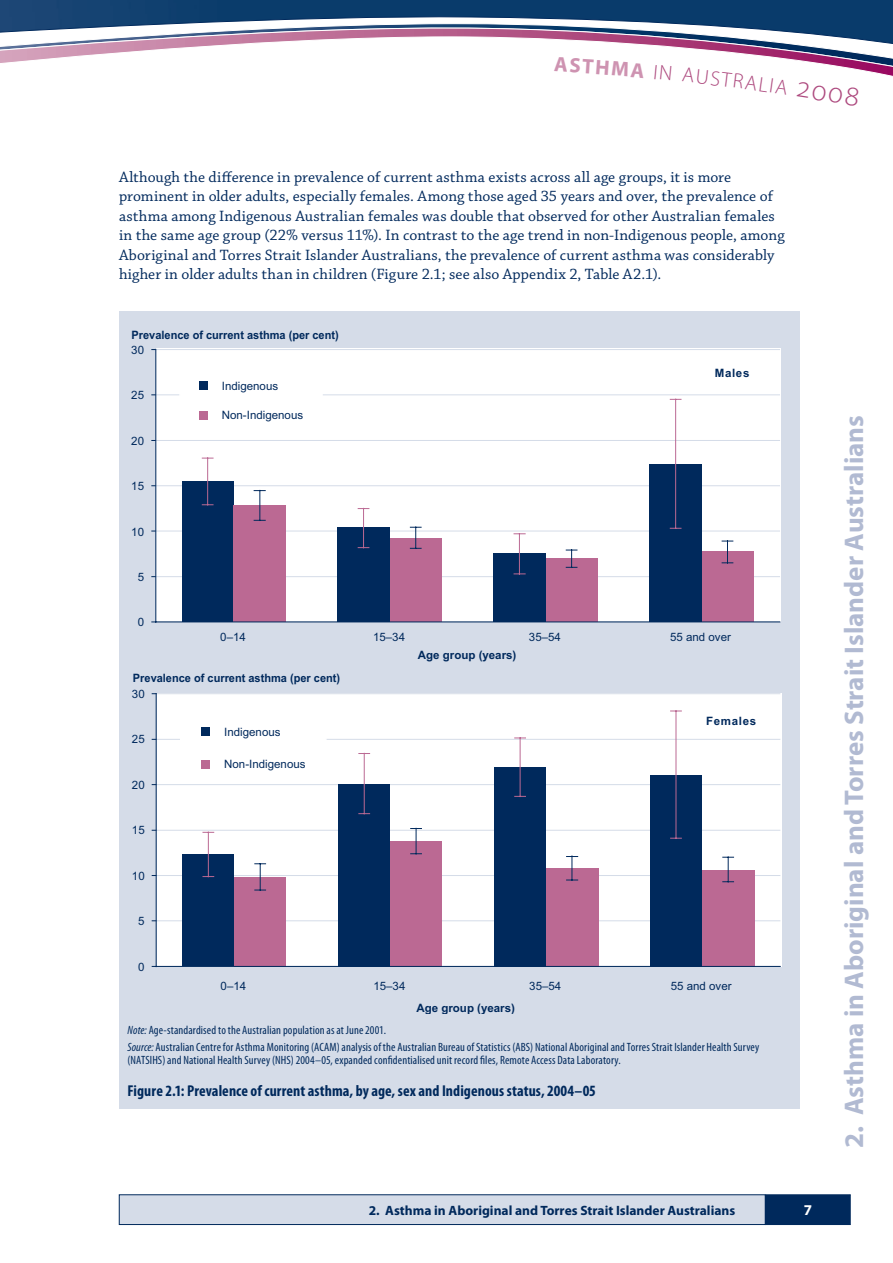
<style>
.page{position:relative;width:893px;height:1263px;background:#fff}
.page>*{position:absolute;margin:0;border:0;box-sizing:border-box;transform-origin:0 0}
.t1{font:700 27px "Myriad Pro";color:#b1bad2}
.t2{font:300 21px "Myriad Pro";color:#ad497e}
.t3{font:15.75px/19.5px "Chaparral Pro";letter-spacing:.005em;color:#00295c}
.t4{font:700 condensed 15.75px "Myriad Pro";letter-spacing:.005em;color:#00295c}
.t5{font:700 15px "Myriad Pro";color:#fff}
.t6{font:700 13.5px "Myriad Pro";color:#00295c}
.t7{font:condensed 12px/17px "Myriad Pro";letter-spacing:.01em;color:#00295c}
.t8{font:11.55px "Arial";color:#00295c}
.t9{font:700 11.55px "Arial";color:#00295c;scale:.96 1}
.t10{font:700 11.55px "Arial";color:#00295c}
.t11{font:700 11.55px "Arial";letter-spacing:.055em;color:#00295c}
.s1{font-style:italic}
</style>
<div class="page">
<img style="left:0;top:0;width:893px;height:14px">
<div style="left:119px;top:1195px;width:646px;height:29px;background:#d5dce8"></div>
<div style="left:119px;top:1194px;width:646px;height:31px;border:1px solid #00295c"></div>
<div style="left:766px;top:1195px;width:84px;height:29px;background:#00295c"></div>
<div style="left:765px;top:1194px;width:85px;height:31px;border:1px solid #00295c"></div>
<div style="left:119px;top:312px;width:680px;height:797px;background:#d5dce8"></div>
<div style="left:157px;top:693px;width:624px;height:273px;background:#fff"></div>
<div style="left:156px;top:349px;width:624px;height:273px;background:#fff"></div>
<hr style="left:156px;top:693px;width:624px;height:1px;background:#d5dce8">
<hr style="left:156px;top:739px;width:624px;height:1px;background:#d5dce8">
<hr style="left:156px;top:784px;width:624px;height:1px;background:#d5dce8">
<hr style="left:156px;top:830px;width:624px;height:1px;background:#d5dce8">
<hr style="left:156px;top:875px;width:624px;height:1px;background:#d5dce8">
<hr style="left:156px;top:920px;width:624px;height:1px;background:#d5dce8">
<div style="left:182px;top:854px;width:52px;height:112px;background:#00295c"></div>
<div style="left:234px;top:877px;width:52px;height:89px;background:#bb6993"></div>
<div style="left:338px;top:783px;width:52px;height:183px;background:#00295c"></div>
<div style="left:390px;top:841px;width:52px;height:125px;background:#bb6993"></div>
<div style="left:494px;top:767px;width:52px;height:199px;background:#00295c"></div>
<div style="left:546px;top:868px;width:52px;height:98px;background:#bb6993"></div>
<div style="left:650px;top:775px;width:52px;height:191px;background:#00295c"></div>
<div style="left:702px;top:870px;width:52px;height:96px;background:#bb6993"></div>
<hr style="left:208px;top:832px;width:1px;height:45px;background:#bb6993">
<hr style="left:364px;top:753px;width:1px;height:61px;background:#bb6993">
<hr style="left:520px;top:737px;width:1px;height:60px;background:#bb6993">
<hr style="left:676px;top:710px;width:1px;height:129px;background:#bb6993">
<svg style="left:722px;top:856px;width:12px;height:26px"></svg>
<svg style="left:566px;top:855px;width:12px;height:26px"></svg>
<svg style="left:410px;top:828px;width:12px;height:26px"></svg>
<svg style="left:254px;top:863px;width:12px;height:28px"></svg>
<hr style="left:155px;top:966px;width:626px;height:1px;background:#00295c">
<hr style="left:156px;top:693px;width:1px;height:274px;background:#00295c">
<div style="left:180px;top:714px;width:147px;height:67px;background:#fff"></div>
<div style="left:201px;top:727px;width:9px;height:9px;background:#00295c"></div>
<div style="left:201px;top:760px;width:9px;height:8px;background:#bb6993"></div>
<hr style="left:155px;top:349px;width:625px;height:1px;background:#d5dce8">
<hr style="left:155px;top:394px;width:625px;height:1px;background:#d5dce8">
<hr style="left:155px;top:440px;width:625px;height:1px;background:#d5dce8">
<hr style="left:155px;top:485px;width:625px;height:1px;background:#d5dce8">
<hr style="left:155px;top:531px;width:625px;height:1px;background:#d5dce8">
<hr style="left:155px;top:576px;width:625px;height:1px;background:#d5dce8">
<div style="left:182px;top:482px;width:52px;height:140px;background:#00295c"></div>
<div style="left:234px;top:505px;width:52px;height:117px;background:#bb6993"></div>
<div style="left:338px;top:528px;width:52px;height:94px;background:#00295c"></div>
<div style="left:390px;top:538px;width:52px;height:84px;background:#bb6993"></div>
<div style="left:493px;top:554px;width:53px;height:68px;background:#00295c"></div>
<div style="left:546px;top:559px;width:51px;height:63px;background:#bb6993"></div>
<div style="left:649px;top:464px;width:53px;height:158px;background:#00295c"></div>
<div style="left:702px;top:552px;width:51px;height:70px;background:#bb6993"></div>
<hr style="left:207px;top:457px;width:1px;height:48px;background:#bb6993">
<hr style="left:363px;top:508px;width:1px;height:40px;background:#bb6993">
<hr style="left:519px;top:533px;width:1px;height:42px;background:#bb6993">
<hr style="left:675px;top:399px;width:1px;height:130px;background:#bb6993">
<svg style="left:722px;top:540px;width:11px;height:23px"></svg>
<svg style="left:566px;top:549px;width:11px;height:19px"></svg>
<svg style="left:410px;top:526px;width:12px;height:23px"></svg>
<hr style="left:259px;top:490px;width:1px;height:31px;background:#00295c">
<hr style="left:155px;top:622px;width:625px;height:1px;background:#00295c">
<hr style="left:155px;top:349px;width:1px;height:274px;background:#00295c">
<div style="left:179px;top:370px;width:144px;height:61px;background:#fff"></div>
<div style="left:199px;top:381px;width:9px;height:9px;background:#00295c"></div>
<div style="left:199px;top:411px;width:9px;height:8px;background:#bb6993"></div>
<svg style="left:0;top:14px;width:893px;height:63px"></svg>
<h2 class="t2" style="left:747px;top:69px;width:44px;rotate:8deg">alia</h2>
<p class="t3" style="left:119px;top:168px;width:667px">Although the difference in prevalence of current asthma exists across all age groups, it is more prominent in older adults, especially females. Among those aged 35 years and over, the prevalence of asthma among Indigenous Australian females was double that observed for other Australian females in the same age group (22% versus 11%). In contrast to the age trend in non-Indigenous people, among Aboriginal and Torres Strait Islander Australians, the prevalence of current asthma was considerably higher in older adults than in children (Figure 2.1; see also Appendix 2, Table A2.1).</p>
<p class="t9" style="left:132px;top:327px;width:217px">Prevalence of current asthma (per cent)</p>
<p class="t8" style="left:131px;top:342px;width:14px">30</p>
<p class="t8" style="left:131px;top:388px;width:14px">25</p>
<p class="t8" style="left:131px;top:433px;width:14px">20</p>
<p class="t8" style="left:131px;top:478px;width:14px">15</p>
<p class="t8" style="left:131px;top:524px;width:14px">10</p>
<p class="t8" style="left:138px;top:569px;width:8px">5</p>
<p class="t8" style="left:138px;top:615px;width:8px">0</p>
<p class="t8" style="left:222px;top:378px;width:58px">Indigenous</p>
<p class="t8" style="left:222px;top:408px;width:83px">Non-Indigenous</p>
<p class="t10" style="left:715px;top:365px;width:36px">Males</p>
<p class="t8" style="left:220px;top:629px;width:27px">0–14</p>
<p class="t8" style="left:373px;top:629px;width:34px">15–34</p>
<p class="t8" style="left:529px;top:629px;width:34px">35–54</p>
<p class="t8" style="left:670px;top:629px;width:62px">55 and over</p>
<p class="t10" style="left:418px;top:647px;width:100px">Age group (years)</p>
<p class="t9" style="left:133px;top:670px;width:217px">Prevalence of current asthma (per cent)</p>
<p class="t8" style="left:132px;top:687px;width:14px">30</p>
<p class="t8" style="left:132px;top:732px;width:14px">25</p>
<p class="t8" style="left:132px;top:777px;width:14px">20</p>
<p class="t8" style="left:132px;top:823px;width:14px">15</p>
<p class="t8" style="left:132px;top:868px;width:14px">10</p>
<p class="t8" style="left:138px;top:914px;width:8px">5</p>
<p class="t8" style="left:138px;top:959px;width:8px">0</p>
<p class="t8" style="left:224px;top:724px;width:58px">Indigenous</p>
<p class="t8" style="left:224px;top:757px;width:83px">Non-Indigenous</p>
<p class="t11" style="left:706px;top:713px;width:51px">Females</p>
<p class="t8" style="left:221px;top:978px;width:27px">0–14</p>
<p class="t8" style="left:373px;top:978px;width:34px">15–34</p>
<p class="t8" style="left:529px;top:978px;width:34px">35–54</p>
<p class="t8" style="left:671px;top:978px;width:62px">55 and over</p>
<p class="t10" style="left:416px;top:1000px;width:100px">Age group (years)</p>
<p class="t7" style="left:128px;top:1021px;width:633px"><span class="s1">Note:</span> Age-standardised to the Australian population as at June 2001.<br><span class="s1">Source:</span> Australian Centre for Asthma Monitoring (ACAM) analysis of the Australian Bureau of Statistics (ABS) National Aboriginal and Torres Strait Islander Health Survey</p>
<p class="t7" style="left:128px;top:1051px;width:495px">(NATSIHS) and National Health Survey (NHS) 2004–05, expanded confidentialised unit record files, Remote Access Data Laboratory.</p>
<p class="t4" style="left:128px;top:1081px;width:470px">Figure 2.1: Prevalence of current asthma, by age, sex and Indigenous status, 2004–05</p>
<p class="t6" style="left:369px;top:1201px;width:368px">2. Asthma in Aboriginal and Torres Strait Islander Australians</p>
<p class="t5" style="left:804px;top:1200px;width:10px">7</p>
<h1 class="t1" style="left:836px;top:1148px;width:734px;rotate:-90deg">2. Asthma in Aboriginal and Torres Strait Islander Australians</h1>
</div>
